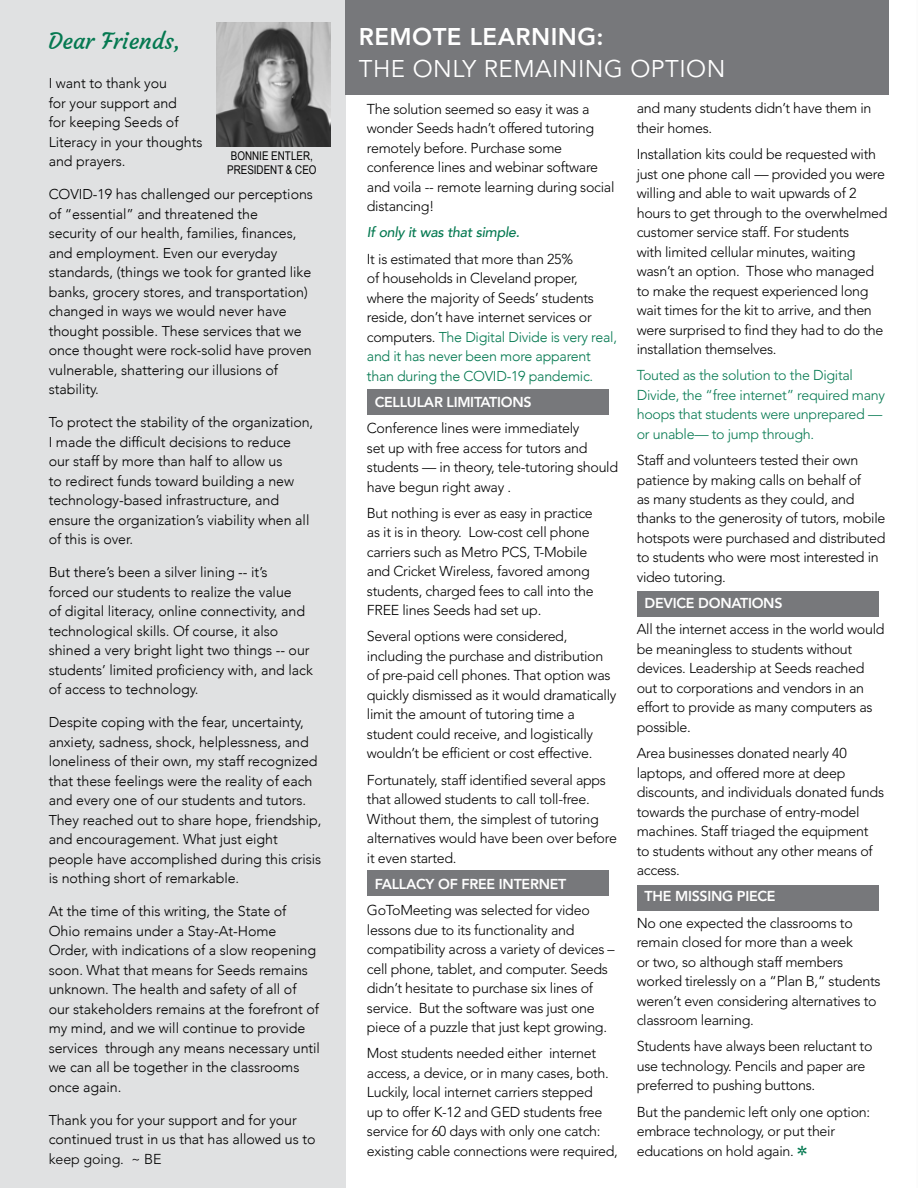
<style>
.page{position:relative;width:918px;height:1188px;background:#fff}
.page>*{position:absolute;margin:0;border:0;box-sizing:border-box;transform-origin:0 0}
.t1{font:24px "Avenir LT Std";letter-spacing:.02em;color:#fff}
.t2{font:800 24px "Avenir LT Std";letter-spacing:.02em;color:#fff}
.t3{font:22.5px "Courgette";color:#057951}
.t4{font:300 14.25px/19.5px "Avenir LT Std";letter-spacing:-.02em;color:#000}
.t5{font:300 14.25px/19.5px "Avenir";letter-spacing:-.005em;color:#000}
.t6{font:300 14.25px/19.5px "Avenir LT Std";letter-spacing:-.02em;color:#057951}
.t7{font:300 14.25px/19.5px "Avenir";letter-spacing:-.02em;color:#057951}
.t8{font:800 14.25px "Avenir LT Std";letter-spacing:-.02em;color:#fff}
.t9{font:italic 500 14.25px "Avenir";letter-spacing:-.02em;color:#057951}
.t10{font:12px/14.4px "Arial Narrow";color:#000;text-align:center}
.s1{font-family:"Avenir LT Std";color:#000}
.s2{font-family:"Distro Bats";font-weight:400;font-size:15px;color:#057951}
</style>
<div class="page">
<div style="left:367px;top:390px;width:242px;height:25px;background:#77787b"></div>
<div style="left:0;top:0;width:345px;height:1188px;background:#e0e1e2"></div>
<img style="left:216px;top:23px;width:114px;height:123px">
<hr style="left:916px;top:0;width:2px;height:1188px;background:#e9e9ea">
<div style="left:345px;top:0;width:544px;height:94px;background:#77787b"></div>
<div style="left:637px;top:591px;width:242px;height:26px;background:#77787b"></div>
<div style="left:637px;top:885px;width:242px;height:25px;background:#77787b"></div>
<div style="left:367px;top:871px;width:242px;height:25px;background:#77787b"></div>
<h2 class="t3" style="left:48px;top:27px;width:134px">Dear Friends,</h2>
<h1 class="t2" style="left:359px;top:23px;width:246px">REMOTE LEARNING:</h1>
<h1 class="t1" style="left:359px;top:55px;width:368px">THE ONLY REMAINING OPTION</h1>
<p class="t4" style="left:367px;top:99px;width:249px">The solution seemed so easy it was a wonder Seeds hadn’t offered tutoring remotely before. Purchase some conference lines and webinar software and voila -- remote learning during social distancing!</p>
<p class="t9" style="left:367px;top:224px;width:155px">If only it was that simple.</p>
<p class="t4" style="left:367px;top:249px;width:229px">It is estimated that more than 25%<br>of households in Cleveland proper, where the majority of Seeds’ students reside, don’t have internet services or</p>
<p class="t7" style="left:367px;top:327px;width:252px"><span class="s1">computers.</span> The Digital Divide is very real, and it has never been more apparent than during the COVID-19 pandemic.</p>
<p class="t8" style="left:375px;top:393px;width:158px">CELLULAR LIMITATIONS</p>
<p class="t4" style="left:367px;top:418px;width:253px">Conference lines were immediately<br>set up with free access for tutors and students — in theory, tele-tutoring should have begun right away .</p>
<p class="t4" style="left:367px;top:503px;width:228px">But nothing is ever as easy in practice as it is in theory. Low-cost cell phone carriers such as Metro PCS, T-Mobile and Cricket Wireless, favored among students, charged fees to call into the FREE lines Seeds had set up.</p>
<p class="t4" style="left:367px;top:627px;width:251px">Several options were considered, including the purchase and distribution of pre-paid cell phones. That option was quickly dismissed as it would dramatically limit the amount of tutoring time a student could receive, and logistically wouldn’t be efficient or cost effective.</p>
<p class="t4" style="left:367px;top:770px;width:252px">Fortunately, staff identified several apps that allowed students to call toll-free.<br>Without them, the simplest of tutoring alternatives would have been over before it even started.</p>
<p class="t8" style="left:375px;top:876px;width:193px">FALLACY OF FREE INTERNET</p>
<p class="t4" style="left:367px;top:901px;width:249px">GoToMeeting was selected for video lessons due to its functionality and compatibility across a variety of devices – cell phone, tablet, and computer. Seeds didn’t hesitate to purchase six lines of service. But the software was just one piece of a puzzle that just kept growing.</p>
<p class="t4" style="left:367px;top:1044px;width:253px">Most students needed either internet access, a device, or in many cases, both.<br>Luckily, local internet carriers stepped<br>up to offer K-12 and GED students free service for 60 days with only one catch: existing cable connections were required,</p>
<p class="t5" style="left:49px;top:74px;width:155px">I want to thank you<br>for your support and<br>for keeping Seeds of<br>Literacy in your thoughts and prayers.</p>
<p class="t5" style="left:49px;top:185px;width:266px">COVID-19 has challenged our perceptions of “essential” and threatened the<br>security of our health, families, finances, and employment. Even our everyday standards, (things we took for granted like banks, grocery stores, and transportation) changed in ways we would never have thought possible. These services that we once thought were rock-solid have proven vulnerable, shattering our illusions of stability.</p>
<p class="t5" style="left:49px;top:413px;width:266px">To protect the stability of the organization, I made the difficult decisions to reduce our staff by more than half to allow us<br>to redirect funds toward building a new technology-based infrastructure, and ensure the organization’s viability when all of this is over.</p>
<p class="t5" style="left:49px;top:563px;width:266px">But there’s been a silver lining -- it’s<br>forced our students to realize the value<br>of digital literacy, online connectivity, and technological skills. Of course, it also shined a very bright light two things -- our students’ limited proficiency with, and lack of access to technology.</p>
<p class="t5" style="left:49px;top:713px;width:274px">Despite coping with the fear, uncertainty, anxiety, sadness, shock, helplessness, and loneliness of their own, my staff recognized that these feelings were the reality of each and every one of our students and tutors.<br>They reached out to share hope, friendship, and encouragement. What just eight people have accomplished during this crisis is nothing short of remarkable.</p>
<p class="t5" style="left:49px;top:902px;width:273px">At the time of this writing, the State of Ohio remains under a Stay-At-Home<br>Order, with indications of a slow reopening soon. What that means for Seeds remains unknown. The health and safety of all of our stakeholders remains at the forefront of my mind, and we will continue to provide services through any means necessary until we can all be together in the classrooms once again.</p>
<p class="t5" style="left:49px;top:1110px;width:268px">Thank you for your support and for your continued trust in us that has allowed us to</p>
<p class="t4" style="left:49px;top:1149px;width:114px">keep going. ~ BE</p>
<p class="t4" style="left:637px;top:99px;width:236px">and many students didn’t have them in their homes.</p>
<p class="t4" style="left:637px;top:144px;width:252px">Installation kits could be requested with just one phone call — provided you were willing and able to wait upwards of 2 hours to get through to the overwhelmed customer service staff. For students<br>with limited cellular minutes, waiting wasn’t an option. Those who managed to make the request experienced long wait times for the kit to arrive, and then were surprised to find they had to do the installation themselves.</p>
<p class="t6" style="left:637px;top:366px;width:250px">Touted as the solution to the Digital Divide, the “free internet” required many hoops that students were unprepared — or unable— to jump through.</p>
<p class="t4" style="left:637px;top:450px;width:250px">Staff and volunteers tested their own patience by making calls on behalf of<br>as many students as they could, and thanks to the generosity of tutors, mobile hotspots were purchased and distributed to students who were most interested in video tutoring.</p>
<p class="t8" style="left:645px;top:595px;width:139px">DEVICE DONATIONS</p>
<p class="t4" style="left:637px;top:620px;width:249px">All the internet access in the world would be meaningless to students without devices. Leadership at Seeds reached out to corporations and vendors in an effort to provide as many computers as possible.</p>
<p class="t4" style="left:637px;top:744px;width:249px">Area businesses donated nearly 40 laptops, and offered more at deep discounts, and individuals donated funds towards the purchase of entry-model machines. Staff triaged the equipment to students without any other means of access.</p>
<p class="t8" style="left:645px;top:888px;width:133px">THE MISSING PIECE</p>
<p class="t4" style="left:637px;top:913px;width:245px">No one expected the classrooms to remain closed for more than a week<br>or two, so although staff members worked tirelessly on a “Plan B,” students weren’t even considering alternatives to classroom learning.</p>
<p class="t4" style="left:637px;top:1037px;width:237px">Students have always been reluctant to use technology. Pencils and paper are preferred to pushing buttons.</p>
<p class="t4" style="left:637px;top:1102px;width:235px">But the pandemic left only one option: embrace technology, or put their educations on hold again. <span class="s2">k</span></p>
<p class="t10" style="left:227px;top:148px;width:91px">BONNIE ENTLER,<br>PRESIDENT &amp; CEO</p>
</div>
